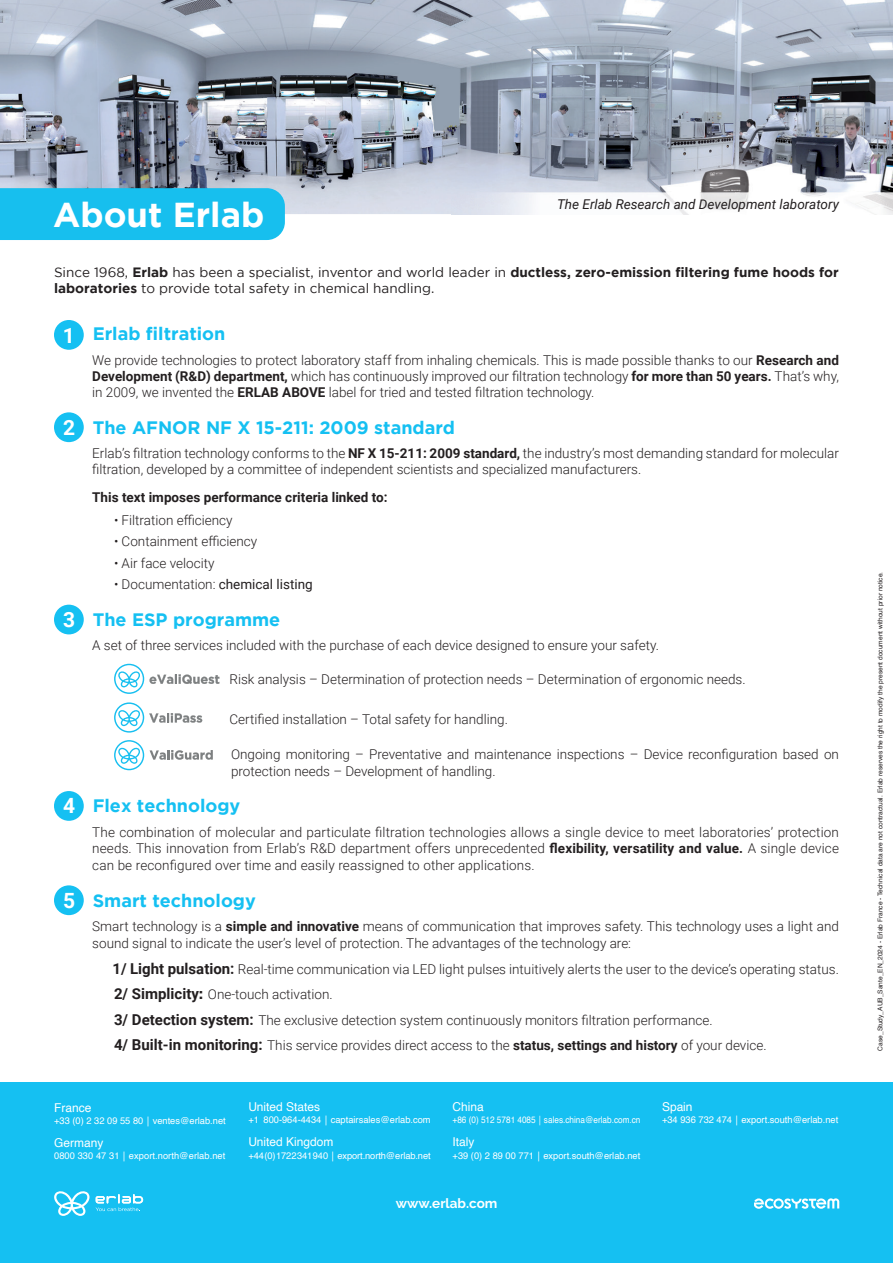
<style>
.page{position:relative;width:893px;height:1263px;background:#fff}
.page>*{position:absolute;margin:0;border:0;box-sizing:border-box;transform-origin:0 0}
.t1{font:700 34.5px "Gotham";color:#fff}
.t2{font:700 18px "Gotham";color:#15c0f2}
.t3{font:300 13.5px/16.2px "Roboto";color:#231f20}
.t4{font:13.5px/16.2px "Gotham";color:#231f20}
.t5{font:700 13.5px "Roboto";color:#231f20}
.t6{font:italic 13.5px "Roboto";color:#231f20}
.t7{font:700 13.5px "Raleway";color:#fff}
.t8{font:12.15px "Helvetica";color:#fff}
.t9{font:9.45px "Helvetica";color:#fff}
.t10{font:9.3px "Helvetica";color:#fff;scale:.89 1}
.t11{font:6.6px "Helvetica";color:#231f20}
.s1{font-weight:700}
.s2{font-family:"Roboto";font-size:21px;color:#fff}
.s3{font-weight:400}
.s4{font-weight:700;font-size:15px}
.s5{font-family:"Gotham";font-weight:700;font-size:15px}
</style>
<div class="page">
<img style="left:0;top:0;width:893px;height:214px">
<img style="left:452px;top:192px;width:441px;height:23px">
<div style="left:0;top:188px;width:285px;height:52px;background:#17bfee"></div>
<div style="left:54px;top:320px;width:30px;height:30px;background:#15c0f2;border-radius:50%"></div>
<div style="left:54px;top:412px;width:30px;height:30px;background:#15c0f2;border-radius:50%"></div>
<div style="left:54px;top:605px;width:30px;height:29px;background:#15c0f2;border-radius:50%"></div>
<div style="left:54px;top:791px;width:30px;height:30px;background:#15c0f2;border-radius:50%"></div>
<div style="left:54px;top:885px;width:30px;height:30px;background:#15c0f2;border-radius:50%"></div>
<svg style="left:150px;top:674px;width:69px;height:10px"></svg>
<svg style="left:114px;top:664px;width:30px;height:30px"></svg>
<svg style="left:114px;top:702px;width:88px;height:31px"></svg>
<svg style="left:114px;top:740px;width:30px;height:30px"></svg>
<svg style="left:150px;top:750px;width:63px;height:10px"></svg>
<div style="left:0;top:1082px;width:893px;height:181px;background:#15c0f2"></div>
<svg style="left:755px;top:1198px;width:84px;height:11px"></svg>
<svg style="left:96px;top:1194px;width:47px;height:17px"></svg>
<svg style="left:54px;top:1191px;width:36px;height:25px"></svg>
<p class="t6" style="left:557px;top:194px;width:283px">The Erlab Research and Development laboratory</p>
<h1 class="t1" style="left:53px;top:195px;width:213px">About Erlab</h1>
<p class="t4" style="left:54px;top:263px;width:786px">Since 1968, <span class="s1">Erlab</span> has been a specialist, inventor and world leader in <span class="s1">ductless, zero-emission filtering fume hoods for laboratories</span> to provide total safety in chemical handling.</p>
<h2 class="t2" style="left:63px;top:323px;width:164px"><span class="s2">1</span> Erlab filtration</h2>
<p class="t3" style="left:92px;top:351px;width:748px;text-align:justify">We provide technologies to protect laboratory staff from inhaling chemicals. This is made possible thanks to our <span class="s1">Research and Development (R&amp;D) department,</span> which has continuously improved our filtration technology <span class="s1">for more than 50 years.</span> That’s why, in 2009, we invented the <span class="s1">ERLAB ABOVE</span> label for tried and tested filtration technology.</p>
<h2 class="t2" style="left:63px;top:417px;width:393px"><span class="s2">2</span> The AFNOR NF X 15-211: 2009 standard</h2>
<p class="t3" style="left:92px;top:445px;width:748px">Erlab’s filtration technology conforms to the <span class="s1">NF X 15-211: 2009 standard,</span> the industry’s most demanding standard for molecular filtration, developed by a committee of independent scientists and specialized manufacturers.</p>
<p class="t5" style="left:92px;top:488px;width:297px">This text imposes performance criteria linked to:</p>
<p class="t3" style="left:114px;top:511px;width:120px">• Filtration efficiency</p>
<p class="t3" style="left:114px;top:533px;width:145px">• Containment efficiency</p>
<p class="t3" style="left:114px;top:554px;width:102px">• Air face velocity</p>
<p class="t3" style="left:114px;top:576px;width:200px">• Documentation: <span class="s3">chemical listing</span></p>
<h2 class="t2" style="left:63px;top:609px;width:219px"><span class="s2">3</span> The ESP programme</h2>
<p class="t3" style="left:92px;top:637px;width:568px">A set of three services included with the purchase of each device designed to ensure your safety.</p>
<p class="t3" style="left:229px;top:671px;width:518px">Risk analysis – Determination of protection needs – Determination of ergonomic needs.</p>
<p class="t3" style="left:229px;top:710px;width:280px">Certified installation – Total safety for handling.</p>
<p class="t3" style="left:231px;top:745px;width:609px;line-height:17.1px">Ongoing monitoring – Preventative and maintenance inspections – Device reconfiguration based on protection needs – Development of handling.</p>
<h2 class="t2" style="left:63px;top:795px;width:179px"><span class="s2">4</span> Flex technology</h2>
<p class="t3" style="left:92px;top:823px;width:748px;line-height:16.6px;text-align:justify">The combination of molecular and particulate filtration technologies allows a single device to meet laboratories’ protection needs. This innovation from Erlab’s R&amp;D department offers unprecedented <span class="s1">flexibility, versatility and value.</span> A single device can be reconfigured over time and easily reassigned to other applications.</p>
<h2 class="t2" style="left:63px;top:890px;width:194px"><span class="s2">5</span> Smart technology</h2>
<p class="t3" style="left:92px;top:917px;width:748px;line-height:17.1px">Smart technology is a <span class="s1">simple and innovative</span> means of communication that improves safety. This technology uses a light and sound signal to indicate the user’s level of protection. The advantages of the technology are:</p>
<p class="t3" style="left:112px;top:956px;width:728px;line-height:25.5px"><span class="s4">1/ Light pulsation:</span> Real-time communication via LED light pulses intuitively alerts the user to the device’s operating status.<br><span class="s4">2/ Simplicity</span><span class="s5">:</span> One-touch activation.<br><span class="s4">3/ Detection system:</span> The exclusive detection system continuously monitors filtration performance.<br><span class="s4">4/ Built-in monitoring:</span> This service provides direct access to the <span class="s1">status, settings and history</span> of your device.</p>
<p class="t8" style="left:54px;top:1098px;width:39px">France</p>
<p class="t9" style="left:54px;top:1113px;width:173px">+33 (0) 2 32 09 55 80│ventes@erlab.net</p>
<p class="t8" style="left:54px;top:1133px;width:51px">Germany</p>
<p class="t9" style="left:54px;top:1148px;width:173px">0800 330 47 31│export.north@erlab.net</p>
<p class="t8" style="left:248px;top:1097px;width:73px">United States</p>
<p class="t9" style="left:248px;top:1112px;width:184px">+1 800-964-4434│captairsales@erlab.com</p>
<p class="t8" style="left:248px;top:1132px;width:87px">United Kingdom</p>
<p class="t9" style="left:248px;top:1148px;width:184px">+44 (0) 1722 341 940│export.north@erlab.net</p>
<p class="t7" style="left:396px;top:1196px;width:103px">www.erlab.com</p>
<p class="t8" style="left:453px;top:1097px;width:33px">China</p>
<p class="t10" style="left:453px;top:1113px;width:213px">+86 (0) 512 5781 4085│sales.china@erlab.com.cn</p>
<p class="t8" style="left:453px;top:1132px;width:23px">Italy</p>
<p class="t9" style="left:453px;top:1148px;width:189px">+39 (0) 2 89 00 771│export.south@erlab.net</p>
<p class="t8" style="left:662px;top:1097px;width:32px">Spain</p>
<p class="t9" style="left:662px;top:1112px;width:178px">+34 936 732 474│export.south@erlab.net</p>
<p class="t11" style="left:875px;top:1050px;width:480px;rotate:-90deg">Case_Study_AUB_Sante_EN_2024 - Erlab France - Technical data are not contractual. Erlab reserves the right to modify the present document without prior notice.</p>
</div>
